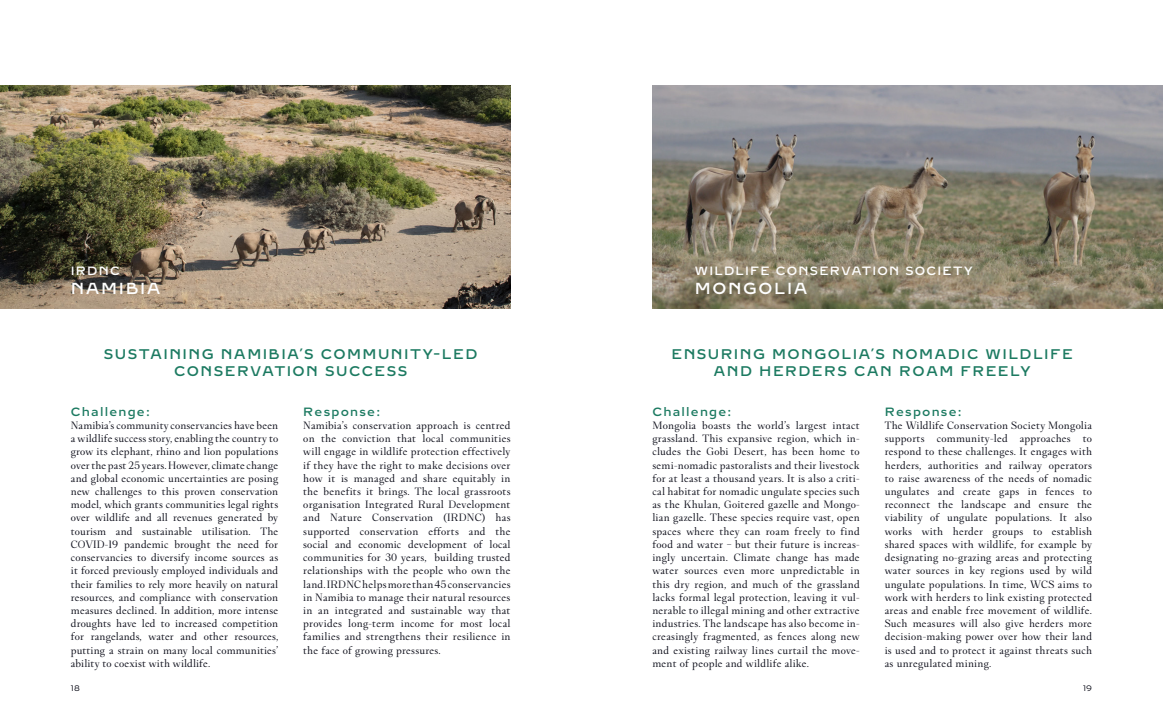
<style>
.page{position:relative;width:1163px;height:723px;background:#fff}
.page>*{position:absolute;margin:0;border:0;box-sizing:border-box;transform-origin:0 0}
.t1{font:500 16px "Brilliant Cut Pro";letter-spacing:.1em;color:#fff}
.t2{font:500 14px/16.8px "Brilliant Cut Pro";letter-spacing:.1em;color:#1c7a61;text-align:center}
.t3{font:500 12px "Brilliant Cut Pro";letter-spacing:.1em;color:#1c7a61}
.t4{font:500 12px "Brilliant Cut Pro";letter-spacing:.1em;color:#fff}
.t5{font:11px/13.2px "Fancy Cut Pro";letter-spacing:.02em;color:#0b0c18;text-align:justify}
.t6{font:8px "Brilliant Cut Pro";color:#0b0c18}
</style>
<div class="page">
<img style="left:0;top:85px;width:510px;height:224px">
<img style="left:652px;top:85px;width:510px;height:224px">
<p class="t4" style="left:71px;top:264px;width:50px">IRDNC</p>
<h1 class="t1" style="left:71px;top:279px;width:91px">NAMIBIA</h1>
<p class="t4" style="left:694px;top:264px;width:279px">WILDLIFE CONSERVATION SOCIETY</p>
<h1 class="t1" style="left:694px;top:279px;width:114px">MONGOLIA</h1>
<p class="t2" style="left:104px;top:346px;width:375px">SUSTAINING NAMIBIA’S COMMUNITY-LED<br>CONSERVATION SUCCESS</p>
<p class="t2" style="left:671px;top:346px;width:403px">ENSURING MONGOLIA’S NOMADIC WILDLIFE<br>AND HERDERS CAN ROAM FREELY</p>
<p class="t3" style="left:71px;top:404px;width:80px">Challenge:</p>
<p class="t5" style="left:71px;top:419px;width:209px">Namibia’s community conservancies have been a wildlife success story, enabling the country to grow its elephant, rhino and lion populations over the past 25 years. However, climate change and global economic uncertainties are posing new challenges to this proven conservation model, which grants communities legal rights over wildlife and all revenues generated by tourism and sustainable utilisation. The COVID-19 pandemic brought the need for conservancies to diversify income sources as it forced previously employed individuals and their families to rely more heavily on natural resources, and compliance with conservation measures declined. In addition, more intense droughts have led to increased competition for rangelands, water and other resources, putting a strain on many local communities’ ability to coexist with wildlife.</p>
<p class="t3" style="left:652px;top:404px;width:80px">Challenge:</p>
<p class="t5" style="left:652px;top:419px;width:209px">Mongolia boasts the world’s largest intact grassland. This expansive region, which in&shy;cludes the Gobi Desert, has been home to semi-nomadic pastoralists and their livestock for at least a thousand years. It is also a criti&shy;cal habitat for nomadic ungulate species such as the Khulan, Goitered gazelle and Mongo&shy;lian gazelle. These species require vast, open spaces where they can roam freely to find food and water – but their future is increas&shy;ingly uncertain. Climate change has made water sources even more unpredictable in this dry region, and much of the grassland lacks formal legal protection, leaving it vul&shy;nerable to illegal mining and other extractive industries. The landscape has also become in&shy;creasingly fragmented, as fences along new and existing railway lines curtail the move&shy;ment of people and wildlife alike.</p>
<p class="t3" style="left:303px;top:404px;width:78px">Response:</p>
<p class="t5" style="left:303px;top:419px;width:209px">Namibia’s conservation approach is centred on the conviction that local communities will engage in wildlife protection effectively if they have the right to make decisions over how it is managed and share equitably in the benefits it brings. The local grassroots organisation Integrated Rural Development and Nature Conservation (IRDNC) has supported conservation efforts and the social and economic development of local communities for 30 years, building trusted relationships with the people who own the land. IRDNC helps more than 45 conservancies in Namibia to manage their natural resources in an integrated and sustainable way that provides long-term income for most local families and strengthens their resilience in the face of growing pressures.</p>
<p class="t3" style="left:884px;top:404px;width:78px">Response:</p>
<p class="t5" style="left:884px;top:419px;width:209px">The Wildlife Conservation Society Mongolia supports community-led approaches to respond to these challenges. It engages with herders, authorities and railway operators to raise awareness of the needs of nomadic ungulates and create gaps in fences to reconnect the landscape and ensure the viability of ungulate populations. It also works with herder groups to establish shared spaces with wildlife, for example by designating no-grazing areas and protecting water sources in key regions used by wild ungulate populations. In time, WCS aims to work with herders to link existing protected areas and enable free movement of wildlife.<br>Such measures will also give herders more decision-making power over how their land is used and to protect it against threats such as unregulated mining.</p>
<p class="t6" style="left:71px;top:683px;width:10px">18</p>
<p class="t6" style="left:1082px;top:683px;width:10px">19</p>
</div>
